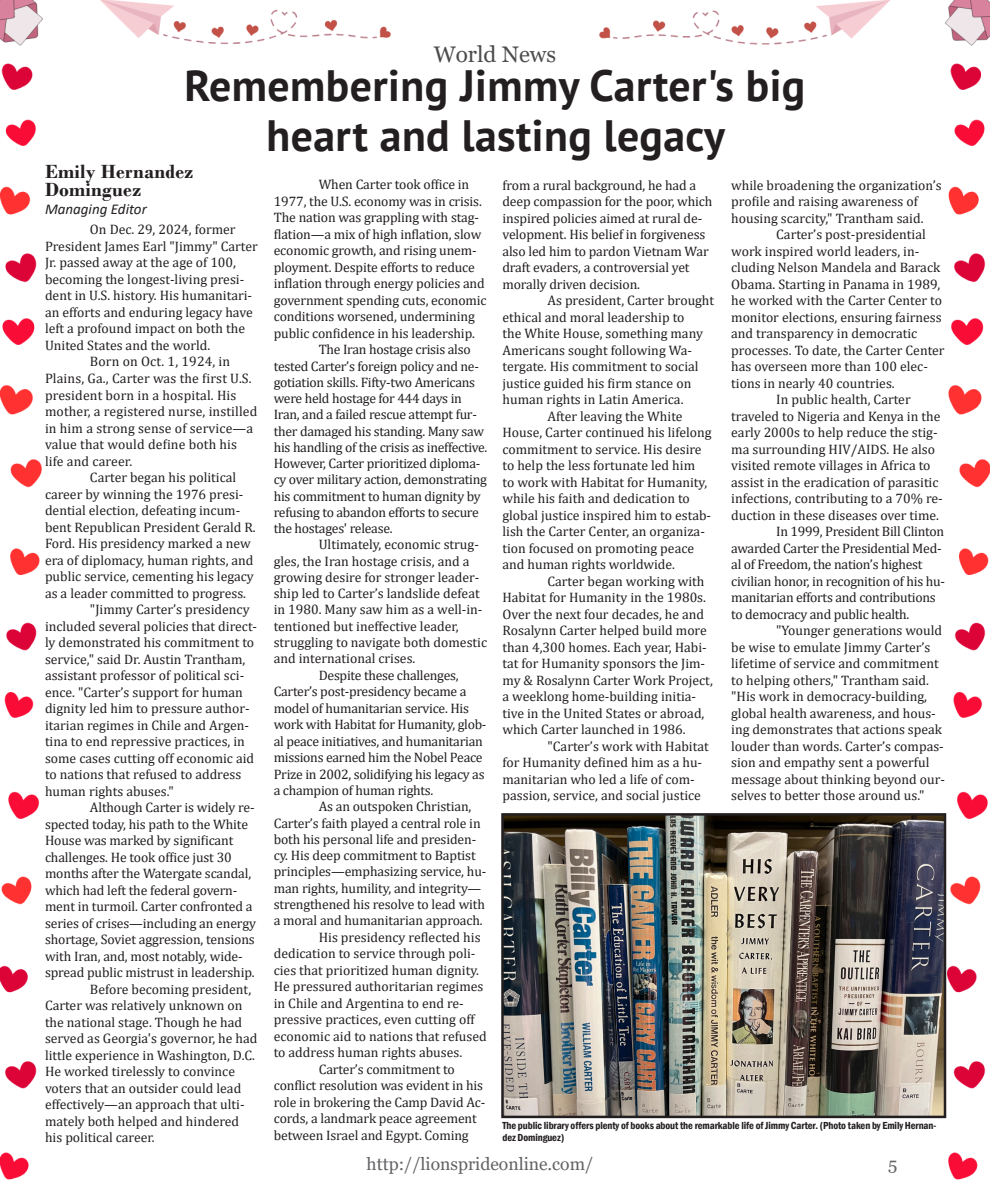
<style>
.page{position:relative;width:990px;height:1193px;background:#fff}
.page>*{position:absolute;margin:0;border:0;box-sizing:border-box;transform-origin:0 0}
.t1{font:700 43.75px "PT Sans";letter-spacing:.01em;color:#231f20}
.t2{font:22.5px "Georgia";color:#4b4c4d}
.t3{font:700 20px "Bodoni";letter-spacing:.01em;color:#231f20}
.Prides_Subhead{font:17.5px "Georgia";color:#636366}
.t4{font:italic 15px "Calibri";color:#231f20}
.t5{font:13.75px/16.5px "Cambria";color:#231f20}
.t6{font:13.75px/16.5px "Cambria";letter-spacing:-.02em;color:#231f20}
.t7{font:600 condensed 10.5px/12.6px "Franklin Gothic";letter-spacing:-.01em;color:#231f20}
</style>
<div class="page">
<img style="left:1px;top:0;width:989px;height:1180px">
<img style="left:0;top:0;width:1px;height:1192px">
<img style="left:504px;top:816px;width:439px;height:299px">
<div style="left:501px;top:813px;width:445px;height:305px;border:2px solid #231f20"></div>
<p class="t2" style="left:434px;top:41px;width:124px">World News</p>
<p class="t1" style="left:185px;top:57px;width:622px">Remembering Jimmy Carter's big</p>
<p class="t1" style="left:266px;top:107px;width:460px">heart and lasting legacy</p>
<p class="t3" style="left:45px;top:159px;width:150px">Emily Hernandez</p>
<p class="t3" style="left:45px;top:177px;width:98px">Dominguez</p>
<p class="t4" style="left:45px;top:198px;width:103px">Managing Editor</p>
<p class="t5" style="left:45px;top:221px;width:214px;text-indent:45px">On Dec. 29, 2024, former<br>President James Earl "Jimmy" Carter<br>Jr. passed away at the age of 100, becoming the longest-living presi&shy;dent in U.S. history. His humanitari&shy;an efforts and enduring legacy have left a profound impact on both the<br>United States and the world.</p>
<p class="t5" style="left:45px;top:353px;width:214px;text-indent:45px">Born on Oct. 1, 1924, in<br>Plains, Ga., Carter was the first U.S. president born in a hospital. His mother, a registered nurse, instilled in him a strong sense of service—a value that would define both his life and career.</p>
<p class="t5" style="left:45px;top:469px;width:212px;text-indent:45px">Carter began his political career by winning the 1976 presi&shy;dential election, defeating incum&shy;bent Republican President Gerald R.<br>Ford. His presidency marked a new era of diplomacy, human rights, and public service, cementing his legacy as a leader committed to progress.</p>
<p class="t5" style="left:45px;top:601px;width:214px;text-indent:45px">"Jimmy Carter’s presidency included several policies that direct&shy;ly demonstrated his commitment to service," said Dr. Austin Trantham, assistant professor of political sci&shy;ence. "Carter’s support for human dignity led him to pressure author&shy;itarian regimes in Chile and Argen&shy;tina to end repressive practices, in some cases cutting off economic aid to nations that refused to address human rights abuses."</p>
<p class="t5" style="left:45px;top:799px;width:212px;text-indent:45px">Although Carter is widely re&shy;spected today, his path to the White House was marked by significant challenges. He took office just 30 months after the Watergate scandal, which had left the federal govern&shy;ment in turmoil. Carter confronted a series of crises—including an energy shortage, Soviet aggression, tensions with Iran, and, most notably, wide&shy;spread public mistrust in leadership.</p>
<p class="t5" style="left:45px;top:980px;width:214px;text-indent:45px">Before becoming president,<br>Carter was relatively unknown on the national stage. Though he had served as Georgia's governor, he had little experience in Washington, D.C.<br>He worked tirelessly to convince voters that an outsider could lead effectively—an approach that ulti&shy;mately both helped and hindered his political career.</p>
<p class="t5" style="left:274px;top:176px;width:214px;text-indent:45px">When Carter took office in 1977, the U.S. economy was in crisis.<br>The nation was grappling with stag&shy;flation—a mix of high inflation, slow economic growth, and rising unem&shy;ployment. Despite efforts to reduce inflation through energy policies and government spending cuts, economic conditions worsened, undermining public confidence in his leadership.</p>
<p class="t6" style="left:274px;top:341px;width:215px;text-indent:45px">The Iran hostage crisis also tested Carter’s foreign policy and ne&shy;gotiation skills. Fifty-two Americans were held hostage for 444 days in Iran, and a failed rescue attempt fur&shy;ther damaged his standing. Many saw his handling of the crisis as ineffective.<br>However, Carter prioritized diploma&shy;cy over military action, demonstrating his commitment to human dignity by refusing to abandon efforts to secure the hostages' release.</p>
<p class="t5" style="left:274px;top:536px;width:215px;text-indent:45px">Ultimately, economic strug&shy;gles, the Iran hostage crisis, and a growing desire for stronger leader&shy;ship led to Carter’s landslide defeat in 1980. Many saw him as a well-in&shy;tentioned but ineffective leader, struggling to navigate both domestic and international crises.</p>
<p class="t6" style="left:274px;top:666px;width:214px;text-indent:45px">Despite these challenges, Carter’s post-presidency became a model of humanitarian service. His work with Habitat for Humanity, glob&shy;al peace initiatives, and humanitarian missions earned him the Nobel Peace Prize in 2002, solidifying his legacy as a champion of human rights.</p>
<p class="t5" style="left:274px;top:798px;width:214px;text-indent:45px">As an outspoken Christian, Carter’s faith played a central role in both his personal life and presiden&shy;cy. His deep commitment to Baptist principles—emphasizing service, hu&shy;man rights, humility, and integrity— strengthened his resolve to lead with a moral and humanitarian approach.</p>
<p class="t5" style="left:274px;top:928px;width:215px;text-indent:45px">His presidency reflected his dedication to service through poli&shy;cies that prioritized human dignity.<br>He pressured authoritarian regimes in Chile and Argentina to end re&shy;pressive practices, even cutting off economic aid to nations that refused to address human rights abuses.</p>
<p class="t5" style="left:274px;top:1060px;width:213px;text-indent:45px">Carter’s commitment to conflict resolution was evident in his role in brokering the Camp David Ac&shy;cords, a landmark peace agreement between Israel and Egypt. Coming</p>
<p class="t5" style="left:502px;top:176px;width:211px">from a rural background, he had a deep compassion for the poor, which inspired policies aimed at rural de&shy;velopment. His belief in forgiveness also led him to pardon Vietnam War draft evaders, a controversial yet morally driven decision.</p>
<p class="t5" style="left:502px;top:292px;width:213px;text-indent:45px">As president, Carter brought ethical and moral leadership to<br>the White House, something many<br>Americans sought following Wa&shy;tergate. His commitment to social justice guided his firm stance on human rights in Latin America.</p>
<p class="t5" style="left:502px;top:407px;width:211px;text-indent:45px">After leaving the White House, Carter continued his lifelong commitment to service. His desire to help the less fortunate led him<br>to work with Habitat for Humanity, while his faith and dedication to global justice inspired him to estab&shy;lish the Carter Center, an organiza&shy;tion focused on promoting peace and human rights worldwide.</p>
<p class="t5" style="left:502px;top:572px;width:212px;text-indent:45px">Carter began working with Habitat for Humanity in the 1980s.<br>Over the next four decades, he and Rosalynn Carter helped build more than 4,300 homes. Each year, Habi&shy;tat for Humanity sponsors the Jim&shy;my &amp; Rosalynn Carter Work Project, a weeklong home-building initia&shy;tive in the United States or abroad, which Carter launched in 1986.</p>
<p class="t5" style="left:502px;top:737px;width:208px;text-indent:45px">"Carter’s work with Habitat for Humanity defined him as a hu&shy;manitarian who led a life of com&shy;passion, service, and social justice</p>
<p class="t5" style="left:731px;top:176px;width:212px">while broadening the organization’s profile and raising awareness of housing scarcity," Trantham said.</p>
<p class="t5" style="left:731px;top:226px;width:215px;text-indent:45px">Carter’s post-presidential work inspired world leaders, in&shy;cluding Nelson Mandela and Barack Obama. Starting in Panama in 1989, he worked with the Carter Center to monitor elections, ensuring fairness and transparency in democratic processes. To date, the Carter Center has overseen more than 100 elec&shy;tions in nearly 40 countries.</p>
<p class="t5" style="left:731px;top:391px;width:213px;text-indent:45px">In public health, Carter traveled to Nigeria and Kenya in the early 2000s to help reduce the stig&shy;ma surrounding HIV/AIDS. He also visited remote villages in Africa to assist in the eradication of parasitic infections, contributing to a 70% re&shy;duction in these diseases over time.</p>
<p class="t6" style="left:731px;top:523px;width:215px;text-indent:45px">In 1999, President Bill Clinton awarded Carter the Presidential Med&shy;al of Freedom, the nation’s highest civilian honor, in recognition of his hu&shy;manitarian efforts and contributions to democracy and public health.</p>
<p class="t5" style="left:731px;top:622px;width:215px;text-indent:45px">"Younger generations would be wise to emulate Jimmy Carter’s lifetime of service and commitment to helping others," Trantham said. "His work in democracy-building, global health awareness, and hous&shy;ing demonstrates that actions speak louder than words. Carter’s compas&shy;sion and empathy sent a powerful message about thinking beyond our&shy;selves to better those around us."</p>
<p class="t7" style="left:502px;top:1118px;width:435px">The public library offers plenty of books about the remarkable life of Jimmy Carter. (Photo taken by Emily Hernan&shy;dez Dominguez)</p>
<p class="Prides_Subhead" style="left:366px;top:1153px;width:228px">http://lionsprideonline.com/</p>
<p class="Prides_Subhead" style="left:888px;top:1153px;width:11px">5</p>
</div>
